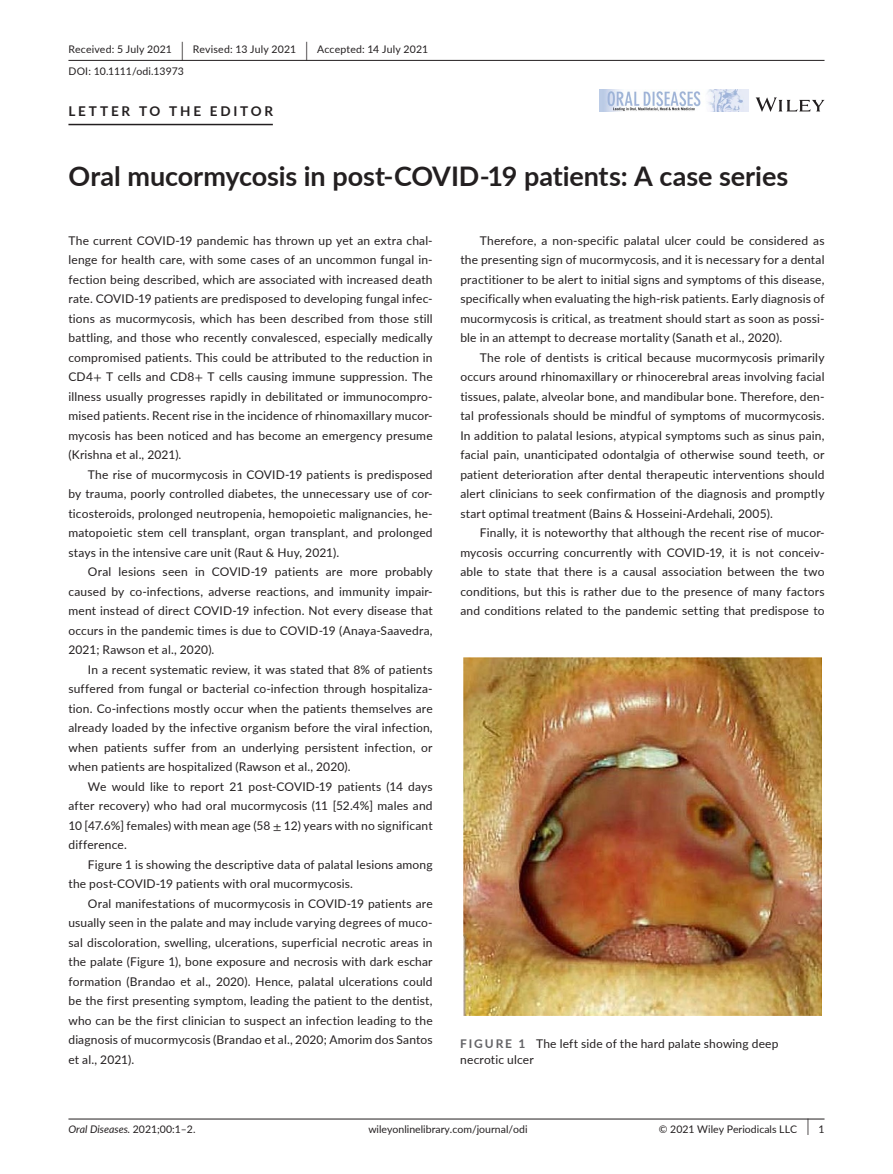
<style>
.page{position:relative;width:893px;height:1174px;background:#fff}
.page>*{position:absolute;margin:0;border:0;box-sizing:border-box;transform-origin:0 0}
.t1{font:700 27px "Lato";letter-spacing:-.005em;color:#231f20}
.t2{font:700 13.5px "Lato";letter-spacing:.21em;color:#231f20}
.t3{font:12px/19.5px "Lato";letter-spacing:.015em;color:#231f20;text-align:justify}
.t4{font:10.5px/21.8px "Lato";color:#231f20}
.t5{font:italic 10.5px "Lato";color:#231f20}
.s1{font-size:19.65px}
.s2{font-family:"STIX"}
.s3{font-weight:700;color:#636366}
.s4{font-style:normal}
.s5{font-size:17.4px}
</style>
<div class="page">
<hr style="left:68px;top:1118px;width:756px;height:1px;background:#231f20">
<svg style="left:756px;top:97px;width:68px;height:15px"></svg>
<img style="left:599px;top:89px;width:149px;height:23px">
<hr style="left:68px;top:60px;width:756px;height:1px;background:#231f20">
<hr style="left:68px;top:124px;width:205px;height:1px;background:#231f20">
<img style="left:463px;top:657px;width:358px;height:358px">
<p class="t4" style="left:68px;top:38px;width:361px">Received: 5 July 2021 <span class="s1">|</span> Revised: 13 July 2021 <span class="s1">|</span> Accepted: 14 July 2021<br>DOI: 10.1111/odi.13973</p>
<p class="t2" style="left:68px;top:101px;width:206px">LETTER TO THE EDITOR</p>
<h1 class="t1" style="left:68px;top:156px;width:721px">Oral mucormycosis in post-COVID-19 patients: A case series</h1>
<p class="t3" style="left:68px;top:230px;width:366px">The current COVID-19 pandemic has thrown up yet an extra chal&shy;lenge for health care, with some cases of an uncommon fungal in&shy;fection being described, which are associated with increased death rate. COVID-19 patients are predisposed to developing fungal infec&shy;tions as mucormycosis, which has been described from those still battling, and those who recently convalesced, especially medically compromised patients. This could be attributed to the reduction in CD4<span class="s2">+</span> T cells and CD8<span class="s2">+</span> T cells causing immune suppression. The illness usually progresses rapidly in debilitated or immunocompro&shy;mised patients. Recent rise in the incidence of rhinomaxillary mucor&shy;mycosis has been noticed and has become an emergency presume (Krishna et al., 2021).</p>
<p class="t3" style="left:68px;top:464px;width:366px;text-indent:20px">The rise of mucormycosis in COVID-19 patients is predisposed by trauma, poorly controlled diabetes, the unnecessary use of cor&shy;ticosteroids, prolonged neutropenia, hemopoietic malignancies, he&shy;matopoietic stem cell transplant, organ transplant, and prolonged stays in the intensive care unit (Raut &amp; Huy, 2021).</p>
<p class="t3" style="left:68px;top:561px;width:366px;text-indent:20px">Oral lesions seen in COVID-19 patients are more probably caused by co-infections, adverse reactions, and immunity impair&shy;ment instead of direct COVID-19 infection. Not every disease that occurs in the pandemic times is due to COVID-19 (Anaya-Saavedra, 2021; Rawson et al., 2020).</p>
<p class="t3" style="left:68px;top:659px;width:366px;text-indent:20px">In a recent systematic review, it was stated that 8% of patients suffered from fungal or bacterial co-infection through hospitaliza&shy;tion. Co-infections mostly occur when the patients themselves are already loaded by the infective organism before the viral infection, when patients suffer from an underlying persistent infection, or when patients are hospitalized (Rawson et al., 2020).</p>
<p class="t3" style="left:68px;top:776px;width:366px;text-indent:19px">We would like to report 21 post-COVID-19 patients (14 days after recovery) who had oral mucormycosis (11 [52.4%] males and 10 [47.6%] females) with mean age (58 <span class="s2">±</span> 12) years with no significant difference.</p>
<p class="t3" style="left:68px;top:854px;width:366px;text-indent:20px">Figure 1 is showing the descriptive data of palatal lesions among the post-COVID-19 patients with oral mucormycosis.</p>
<p class="t3" style="left:68px;top:893px;width:366px;text-indent:19px">Oral manifestations of mucormycosis in COVID-19 patients are usually seen in the palate and may include varying degrees of muco&shy;sal discoloration, swelling, ulcerations, superficial necrotic areas in the palate (Figure 1), bone exposure and necrosis with dark eschar formation (Brandao et al., 2020). Hence, palatal ulcerations could be the first presenting symptom, leading the patient to the dentist, who can be the first clinician to suspect an infection leading to the diagnosis of mucormycosis (Brandao et al., 2020; Amorim dos Santos et al., 2021).</p>
<p class="t3" style="left:460px;top:230px;width:366px;text-indent:20px">Therefore, a non-specific palatal ulcer could be considered as the presenting sign of mucormycosis, and it is necessary for a dental practitioner to be alert to initial signs and symptoms of this disease, specifically when evaluating the high-risk patients. Early diagnosis of mucormycosis is critical, as treatment should start as soon as possi&shy;ble in an attempt to decrease mortality (Sanath et al., 2020).</p>
<p class="t3" style="left:460px;top:347px;width:366px;text-indent:20px">The role of dentists is critical because mucormycosis primarily occurs around rhinomaxillary or rhinocerebral areas involving facial tissues, palate, alveolar bone, and mandibular bone. Therefore, den&shy;tal professionals should be mindful of symptoms of mucormycosis.<br>In addition to palatal lesions, atypical symptoms such as sinus pain, facial pain, unanticipated odontalgia of otherwise sound teeth, or patient deterioration after dental therapeutic interventions should alert clinicians to seek confirmation of the diagnosis and promptly start optimal treatment (Bains &amp; Hosseini-Ardehali, 2005).</p>
<p class="t3" style="left:460px;top:522px;width:366px;text-indent:20px">Finally, it is noteworthy that although the recent rise of mucor&shy;mycosis occurring concurrently with COVID-19, it is not conceiv&shy;able to state that there is a causal association between the two conditions, but this is rather due to the presence of many factors and conditions related to the pandemic setting that predispose to</p>
<p class="t3" style="left:460px;top:1034px;width:320px;line-height:16.5px"><span class="s3">FIGURE 1</span> The left side of the hard palate showing deep necrotic ulcer</p>
<p class="t5" style="left:68px;top:1121px;width:129px">Oral Diseases. <span class="s4">2021;00:1–2.</span></p>
<p class="t4" style="left:368px;top:1117px;width:161px">wileyonlinelibrary.com/journal/odi</p>
<p class="t4" style="left:659px;top:1117px;width:167px">© 2021 Wiley Periodicals LLC <span class="s5">|</span> 1</p>
</div>
